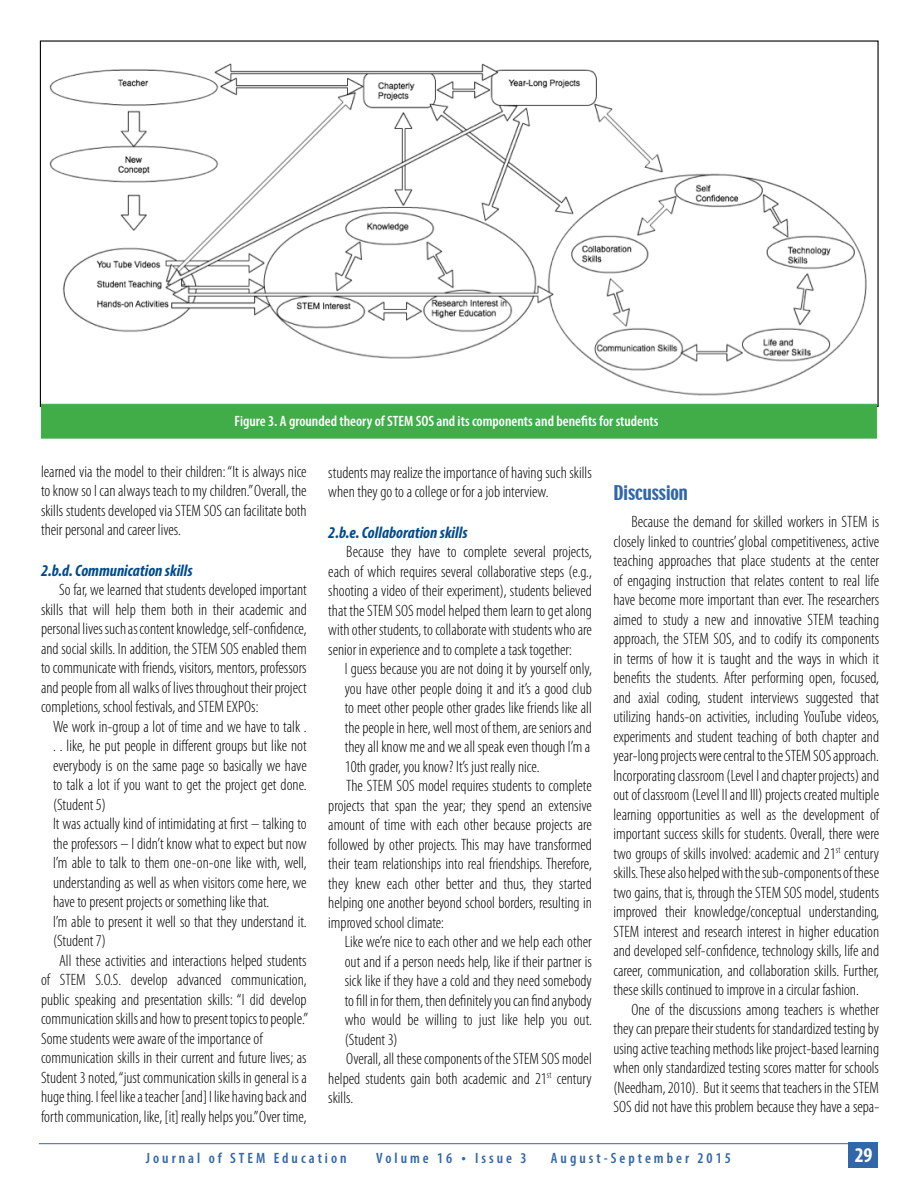
<style>
.page{position:relative;width:918px;height:1188px;background:#fff}
.page>*{position:absolute;margin:0;border:0;box-sizing:border-box;transform-origin:0 0}
.t1{font:700 condensed 21px "Myriad Pro";color:#fff}
.t2{font:18px "Techno";color:#3166aa}
.t3{font:300 condensed 16.5px/19.5px "Myriad Pro";color:#000;text-align:justify}
.t4{font:italic 700 condensed 16.5px "Myriad Pro";color:#004b8d}
.t5{font:600 condensed 15px "Myriad Pro";color:#fff}
.t6{font:600 condensed 15px "Myriad Pro";letter-spacing:.2em;color:#3166aa}
.s1{font-size:16.5px}
</style>
<div class="page">
<hr style="left:39px;top:1143px;width:816px;height:1px;background:#3166aa">
<div style="left:848px;top:1143px;width:30px;height:25px;background:#3166aa"></div>
<img style="left:42px;top:63px;width:835px;height:341px">
<div style="left:41px;top:404px;width:836px;height:34px;background:#41ad49;border:1px solid #41ad49"></div>
<p class="t5" style="left:235px;top:412px;width:425px">Figure 3. A grounded theory of STEM SOS and its components and benefits for students</p>
<p class="t3" style="left:41px;top:461px;width:267px">learned via the model to their children: “It is always nice to know so I can always teach to my children.” Overall, the skills students developed via STEM SOS can facilitate both their personal and career lives.</p>
<p class="t4" style="left:41px;top:560px;width:153px">2.b.d. Communication skills</p>
<p class="t3" style="left:41px;top:580px;width:267px;text-indent:18px">So far, we learned that students developed important skills that will help them both in their academic and personal lives such as content knowledge, self-confidence, and social skills. In addition, the STEM SOS enabled them to communicate with friends, visitors, mentors, professors and people from all walks of lives throughout their project completions, school festivals, and STEM EXPOs:</p>
<p class="t3" style="left:53px;top:717px;width:255px">We work in-group a lot of time and we have to talk .</p>
<p class="t3" style="left:53px;top:736px;width:255px">. . like, he put people in different groups but like not</p>
<p class="t3" style="left:53px;top:756px;width:255px">everybody is on the same page so basically we have</p>
<p class="t3" style="left:53px;top:775px;width:255px">to talk a lot if you want to get the project get done.</p>
<p class="t3" style="left:53px;top:795px;width:54px">(Student 5)</p>
<p class="t3" style="left:53px;top:814px;width:255px">It was actually kind of intimidating at first – talking to</p>
<p class="t3" style="left:53px;top:834px;width:255px">the professors – I didn’t know what to expect but now</p>
<p class="t3" style="left:53px;top:853px;width:255px">I’m able to talk to them one-on-one like with, well,</p>
<p class="t3" style="left:53px;top:873px;width:255px">understanding as well as when visitors come here, we</p>
<p class="t3" style="left:53px;top:892px;width:218px">have to present projects or something like that.</p>
<p class="t3" style="left:53px;top:912px;width:255px">I’m able to present it well so that they understand it.</p>
<p class="t3" style="left:53px;top:931px;width:54px">(Student 7)</p>
<p class="t3" style="left:59px;top:950px;width:249px">All these activities and interactions helped students</p>
<p class="t3" style="left:41px;top:970px;width:267px">of STEM S.O.S. develop advanced communication,</p>
<p class="t3" style="left:41px;top:989px;width:267px">public speaking and presentation skills: “I did develop</p>
<p class="t3" style="left:41px;top:1009px;width:269px">communication skills and how to present topics to people.”</p>
<p class="t3" style="left:41px;top:1029px;width:223px">Some students were aware of the importance of</p>
<p class="t3" style="left:41px;top:1048px;width:267px">communication skills in their current and future lives; as</p>
<p class="t3" style="left:41px;top:1068px;width:267px">Student 3 noted, “just communication skills in general is a</p>
<p class="t3" style="left:41px;top:1087px;width:267px">huge thing. I feel like a teacher [and] I like having back and</p>
<p class="t3" style="left:41px;top:1107px;width:267px">forth communication, like, [it] really helps you.” Over time,</p>
<p class="t3" style="left:328px;top:463px;width:265px">students may realize the importance of having such skills when they go to a college or for a job interview.</p>
<p class="t4" style="left:328px;top:522px;width:141px">2.b.e. Collaboration skills</p>
<p class="t3" style="left:328px;top:542px;width:265px;text-indent:18px">Because they have to complete several projects, each of which requires several collaborative steps (e.g., shooting a video of their experiment), students believed that the STEM SOS model helped them learn to get along with other students, to collaborate with students who are senior in experience and to complete a task together:</p>
<p class="t3" style="left:345px;top:659px;width:249px">I guess because you are not doing it by yourself only,</p>
<p class="t3" style="left:345px;top:679px;width:249px">you have other people doing it and it’s a good club</p>
<p class="t3" style="left:345px;top:698px;width:249px">to meet other people other grades like friends like all</p>
<p class="t3" style="left:345px;top:718px;width:249px">the people in here, well most of them, are seniors and</p>
<p class="t3" style="left:345px;top:737px;width:247px">they all know me and we all speak even though I’m a</p>
<p class="t3" style="left:345px;top:757px;width:196px">10th grader, you know? It’s just really nice.</p>
<p class="t3" style="left:346px;top:776px;width:247px">The STEM SOS model requires students to complete</p>
<p class="t3" style="left:328px;top:796px;width:265px">projects that span the year; they spend an extensive</p>
<p class="t3" style="left:328px;top:815px;width:265px">amount of time with each other because projects are</p>
<p class="t3" style="left:328px;top:835px;width:265px">followed by other projects. This may have transformed</p>
<p class="t3" style="left:328px;top:854px;width:265px">their team relationships into real friendships. Therefore,</p>
<p class="t3" style="left:328px;top:874px;width:265px">they knew each other better and thus, they started</p>
<p class="t3" style="left:328px;top:893px;width:265px">helping one another beyond school borders, resulting in</p>
<p class="t3" style="left:328px;top:913px;width:117px">improved school climate:</p>
<p class="t3" style="left:345px;top:932px;width:249px">Like we’re nice to each other and we help each other</p>
<p class="t3" style="left:345px;top:952px;width:249px">out and if a person needs help, like if their partner is</p>
<p class="t3" style="left:345px;top:971px;width:248px">sick like if they have a cold and they need somebody</p>
<p class="t3" style="left:345px;top:991px;width:248px">to fill in for them, then definitely you can find anybody</p>
<p class="t3" style="left:345px;top:1010px;width:249px">who would be willing to just like help you out.</p>
<p class="t3" style="left:345px;top:1030px;width:54px">(Student 3)</p>
<p class="t3" style="left:346px;top:1049px;width:247px">Overall, all these components of the STEM SOS model</p>
<p class="t3" style="left:328px;top:1069px;width:265px">helped students gain both academic and 21<sup>st</sup> century</p>
<p class="t3" style="left:328px;top:1088px;width:26px">skills.</p>
<p class="t2" style="left:613px;top:481px;width:76px">Discussion</p>
<p class="t3" style="left:613px;top:512px;width:267px;text-indent:18px">Because the demand for skilled workers in STEM is closely linked to countries’ global competitiveness, active teaching approaches that place students at the center of engaging instruction that relates content to real life have become more important than ever. The researchers aimed to study a new and innovative STEM teaching approach, the STEM SOS, and to codify its components in terms of how it is taught and the ways in which it benefits the students. After performing open, focused, and axial coding, student interviews suggested that utilizing hands-on activities, including YouTube videos, experiments and student teaching of both chapter and year-long projects were central to the STEM SOS approach.<br>Incorporating classroom (Level I and chapter projects) and out of classroom (Level II and III) projects created multiple learning opportunities as well as the development of important success skills for students. Overall, there were two groups of skills involved: academic and 21<sup>st</sup> century skills. These also helped with the sub-components of these two gains, that is, through the STEM SOS model, students improved their knowledge/conceptual understanding, STEM interest and research interest in higher education and developed self-confidence, technology skills, life and career, communication, and collaboration skills. Further, these skills continued to improve in a circular fashion.</p>
<p class="t3" style="left:613px;top:1000px;width:267px;text-indent:18px">One of the discussions among teachers is whether they can prepare their students for standardized testing by using active teaching methods like project-based learning when only standardized testing scores matter for schools (Needham, 2010). But it seems that teachers in the STEM SOS did not have this problem because they have a sepa-</p>
<p class="t6" style="left:146px;top:1149px;width:202px">Journal of STEM Education</p>
<p class="t6" style="left:376px;top:1149px;width:152px">Volume 16 <span class="s1">•</span> Issue 3</p>
<p class="t6" style="left:551px;top:1149px;width:182px">August-September 2015</p>
<p class="t1" style="left:855px;top:1142px;width:19px">29</p>
</div>
